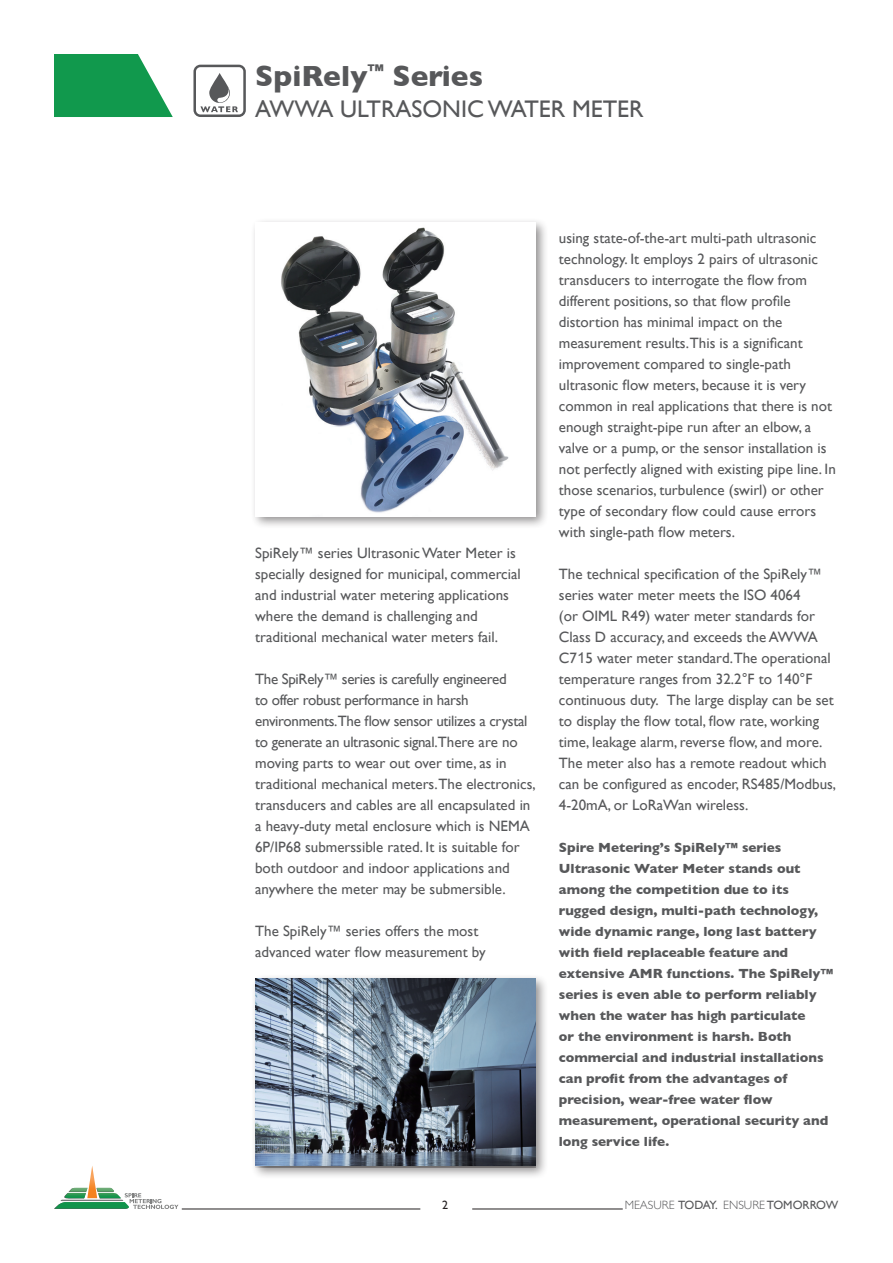
<style>
.page{position:relative;width:893px;height:1263px;background:#fff}
.page>*{position:absolute;margin:0;border:0;box-sizing:border-box;transform-origin:0 0}
.t1{font:700 29.7px "Gill Sans";color:#57585a}
.t2{font:24px "Gill Sans";color:#57585a}
.t3{font:15px/21px "Gill Sans";color:#57585a}
.t4{font:700 13.5px/21px "Gill Sans";color:#57585a}
.t5{font:12px "Gill Sans";letter-spacing:-.04em;color:#57585a}
.t6{font:12px "Gill Sans";color:#231f20}
.s1{font-family:"Arial"}
.s2{font-weight:300}
</style>
<div class="page">
<svg style="left:54px;top:54px;width:119px;height:63px;background:#34a867"></svg>
<svg style="left:193px;top:65px;width:53px;height:52px"></svg>
<svg style="left:54px;top:1166px;width:124px;height:43px"></svg>
<hr style="left:182px;top:1209px;width:238px;height:1px;background:#231f20">
<hr style="left:472px;top:1209px;width:151px;height:1px;background:#231f20">
<div style="left:250px;top:217px;width:298px;height:312px;background:#231f20;opacity:.5"></div>
<div style="left:255px;top:222px;width:280px;height:294px;background:#fff"></div>
<img style="left:281px;top:227px;width:228px;height:286px">
<div style="left:250px;top:973px;width:298px;height:206px;background:#231f20;opacity:.5"></div>
<img style="left:255px;top:978px;width:280px;height:188px">
<h1 class="t1" style="left:255px;top:52px;width:229px">SpiRely<sup>™</sup> Series</h1>
<h2 class="t2" style="left:255px;top:95px;width:390px">AWWA ULTRASONIC WATER METER</h2>
<p class="t3" style="left:255px;top:542px;width:267px">SpiRely™ series Ultrasonic Water Meter is specially designed for municipal, commercial and industrial water metering applications where the demand is challenging and traditional mechanical water meters fail.</p>
<p class="t3" style="left:255px;top:668px;width:282px">The SpiRely™ series is carefully engineered<br>to offer robust performance in harsh environments.The flow sensor utilizes a crystal to generate an ultrasonic signal.There are no moving parts to wear out over time, as in traditional mechanical meters.The electronics, transducers and cables are all encapsulated in a heavy-duty metal enclosure which is NEMA 6P/IP68 submerssible rated. It is suitable for both outdoor and indoor applications and anywhere the meter may be submersible.</p>
<p class="t3" style="left:255px;top:920px;width:232px">The SpiRely™ series offers the most advanced water flow measurement by</p>
<p class="t3" style="left:559px;top:227px;width:278px">using state-of-the-art multi-path ultrasonic technology. It employs 2 pairs of ultrasonic transducers to interrogate the flow from different positions, so that flow profile distortion has minimal impact on the measurement results.This is a significant improvement compared to single-path ultrasonic flow meters, because it is very common in real applications that there is not enough straight-pipe run after an elbow, a valve or a pump, or the sensor installation is not perfectly aligned with existing pipe line. In those scenarios, turbulence (swirl) or other type of secondary flow could cause errors with single-path flow meters.</p>
<p class="t3" style="left:559px;top:563px;width:279px">The technical specification of the SpiRely™ series water meter meets the ISO 4064<br>(or OIML R49) water meter standards for Class D accuracy, and exceeds the AWWA C7<span class="s1">1</span>5 water meter standard.The operational temperature ranges from 32.2°F to <span class="s1">1</span>40°F continuous duty. The large display can be set to display the flow total, flow rate, working time, leakage alarm, reverse flow, and more.<br>The meter also has a remote readout which can be configured as encoder, RS485/Modbus, 4-20mA, or LoRaWan wireless.</p>
<p class="t4" style="left:559px;top:837px;width:276px">Spire Metering’s SpiRely™ series Ultrasonic Water Meter stands out among the competition due to its rugged design, multi-path technology, wide dynamic range, long last battery with field replaceable feature and extensive AMR functions. The SpiRely™ series is even able to perform reliably when the water has high particulate<br>or the environment is harsh. Both commercial and industrial installations can profit from the advantages of precision, wear-free water flow measurement, operational security and long service life.</p>
<p class="t6" style="left:442px;top:1198px;width:7px">2</p>
<p class="t5" style="left:625px;top:1198px;width:215px"><span class="s2">MEASURE</span> TODAY. <span class="s2">ENSURE</span> TOMORROW</p>
</div>
